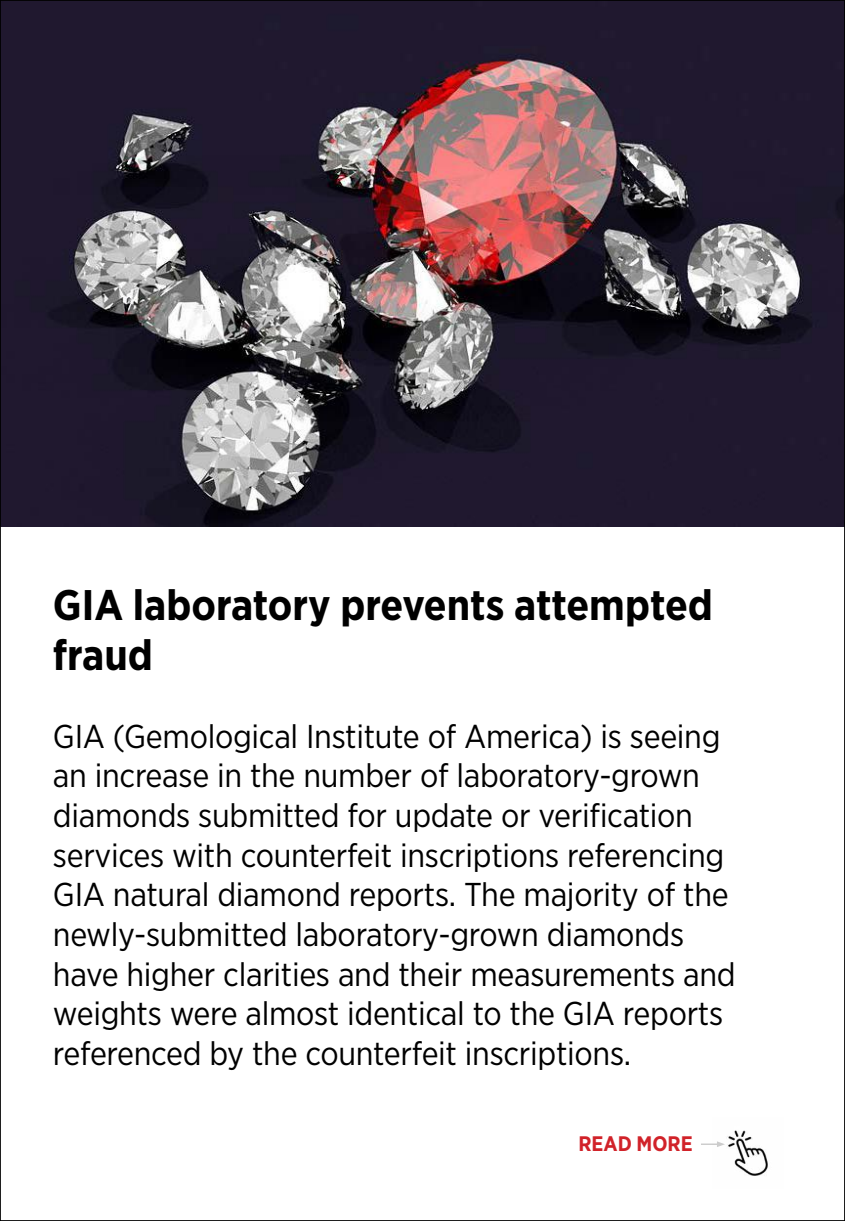
<style>
.page{position:relative;width:845px;height:1221px;background:#fff}
.page>*{position:absolute;margin:0;border:0;box-sizing:border-box;transform-origin:0 0}
.t1{font:700 42.75px/50.2px "Gotham Narrow";color:#000}
.t2{font:33px/39.6px "Gotham Narrow";letter-spacing:-.01em;color:#000}
.t3{font:700 21px "Gotham Narrow";color:#d12229}
</style>
<div class="page">
<img style="left:2px;top:2px;width:840px;height:524px">
<svg style="left:701px;top:1143px;width:11px;height:2px"></svg>
<img style="left:712px;top:1130px;width:56px;height:46px">
<p class="t1" style="left:53px;top:579px;width:661px">GIA laboratory prevents attempted fraud</p>
<p class="t2" style="left:53px;top:715px;width:683px">GIA (Gemological Institute of America) is seeing an increase in the number of laboratory-grown diamonds submitted for update or verification services with counterfeit inscriptions referencing GIA natural diamond reports. The majority of the newly-submitted laboratory-grown diamonds have higher clarities and their measurements and weights were almost identical to the GIA reports referenced by the counterfeit inscriptions.</p>
<p class="t3" style="left:578px;top:1130px;width:116px">READ MORE</p>
</div>
